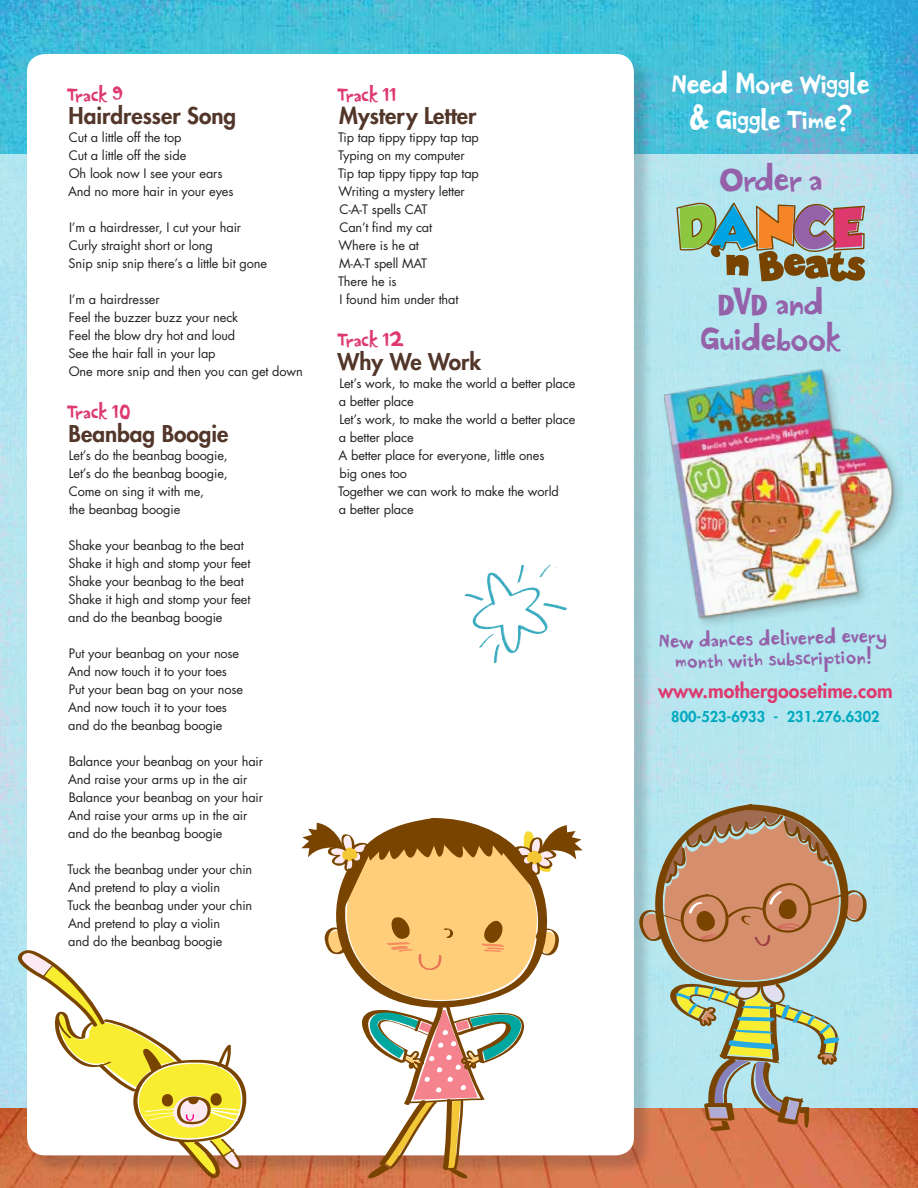
<style>
.page{position:relative;width:918px;height:1188px;background:#fff}
.page>*{position:absolute;margin:0;border:0;box-sizing:border-box;transform-origin:0 0}
.t1{font:36px/36px "Potato Cut TT";letter-spacing:-.03em;color:#9561a9;text-align:center}
.t2{font:30px/36px "Potato Cut TT";letter-spacing:-.025em;color:#fff;text-align:center}
.t3{font:800 22.5px "Futura";color:#523629}
.t4{font:21px/20.7px "Potato Cut TT";color:#9561a9;text-align:center}
.t5{font:21px "Potato Cut TT";letter-spacing:-.01em;color:#de396e}
.t6{font:800 19.5px "Futura";color:#de396e}
.t7{font:800 14.55px "Futura";color:#00a8be}
.t8{font:12.75px/18px "Futura";letter-spacing:-.01em;color:#231f20}
</style>
<div class="page">
<img style="left:0;top:153px;width:918px;height:955px">
<img style="left:0;top:0;width:918px;height:153px">
<img style="left:0;top:1108px;width:918px;height:80px">
<div style="left:27px;top:54px;width:607px;height:1101px;background:#fff;border-radius:18px"></div>
<svg style="left:7px;top:948px;width:244px;height:231px"></svg>
<svg style="left:638px;top:795px;width:231px;height:338px;background:#b6ae99"></svg>
<svg style="left:676px;top:202px;width:190px;height:82px;background:#9d9f8f"></svg>
<img style="left:517px;top:564px;width:35px;height:19px">
<svg style="left:301px;top:818px;width:282px;height:363px"></svg>
<img style="left:634px;top:354px;width:280px;height:279px">
<h3 class="t5" style="left:67px;top:80px;width:57px">Track 9</h3>
<h3 class="t3" style="left:69px;top:101px;width:169px">Hairdresser Song</h3>
<p class="t8" style="left:68px;top:128px;width:167px">Cut a little off the top<br>Cut a little off the side<br>Oh look now I see your ears<br>And no more hair in your eyes</p>
<p class="t8" style="left:69px;top:218px;width:200px">I’m a hairdresser, I cut your hair<br>Curly straight short or long<br>Snip snip snip there’s a little bit gone</p>
<p class="t8" style="left:69px;top:290px;width:236px">I’m a hairdresser<br>Feel the buzzer buzz your neck<br>Feel the blow dry hot and loud<br>See the hair fall in your lap<br>One more snip and then you can get down</p>
<h3 class="t5" style="left:67px;top:398px;width:65px">Track 10</h3>
<h3 class="t3" style="left:69px;top:419px;width:161px">Beanbag Boogie</h3>
<p class="t8" style="left:69px;top:446px;width:160px">Let’s do the beanbag boogie,<br>Let’s do the beanbag boogie,<br>Come on sing it with me,<br>the beanbag boogie</p>
<p class="t8" style="left:68px;top:536px;width:184px">Shake your beanbag to the beat<br>Shake it high and stomp your feet<br>Shake your beanbag to the beat<br>Shake it high and stomp your feet and do the beanbag boogie</p>
<p class="t8" style="left:68px;top:644px;width:176px">Put your beanbag on your nose<br>And now touch it to your toes<br>Put your bean bag on your nose<br>And now touch it to your toes and do the beanbag boogie</p>
<p class="t8" style="left:68px;top:752px;width:197px">Balance your beanbag on your hair<br>And raise your arms up in the air<br>Balance your beanbag on your hair<br>And raise your arms up in the air and do the beanbag boogie</p>
<p class="t8" style="left:68px;top:860px;width:186px">Tuck the beanbag under your chin<br>And pretend to play a violin<br>Tuck the beanbag under your chin<br>And pretend to play a violin<br>and do the beanbag boogie</p>
<h3 class="t5" style="left:338px;top:80px;width:61px">Track 11</h3>
<h3 class="t3" style="left:339px;top:101px;width:139px">Mystery Letter</h3>
<p class="t8" style="left:338px;top:128px;width:142px">Tip tap tippy tippy tap tap<br>Typing on my computer<br>Tip tap tippy tippy tap tap<br>Writing a mystery letter<br>C-A-T spells CAT<br>Can’t find my cat<br>Where is he at<br>M-A-T spell MAT<br>There he is<br>I found him under that</p>
<h3 class="t5" style="left:338px;top:326px;width:67px">Track 12</h3>
<h3 class="t3" style="left:338px;top:347px;width:145px">Why We Work</h3>
<p class="t8" style="left:338px;top:374px;width:239px">Let’s work, to make the world a better place a better place<br>Let’s work, to make the world a better place a better place<br>A better place for everyone, little ones<br>big ones too<br>Together we can work to make the world<br>a better place</p>
<h2 class="t2" style="left:671px;top:66px;width:200px">Need More Wiggle &amp; Giggle Time?</h2>
<h1 class="t1" style="left:719px;top:161px;width:105px">Order a</h1>
<h1 class="t1" style="left:700px;top:285px;width:143px">DVD and<br>Guidebook</h1>
<h3 class="t4" style="left:658px;top:632px;width:230px;rotate:-2deg">New dances delivered every month with subscription!</h3>
<h3 class="t6" style="left:658px;top:678px;width:236px">www.mothergoosetime.com</h3>
<p class="t7" style="left:671px;top:707px;width:210px">800-523-6933 - 231.276.6302</p>
</div>
